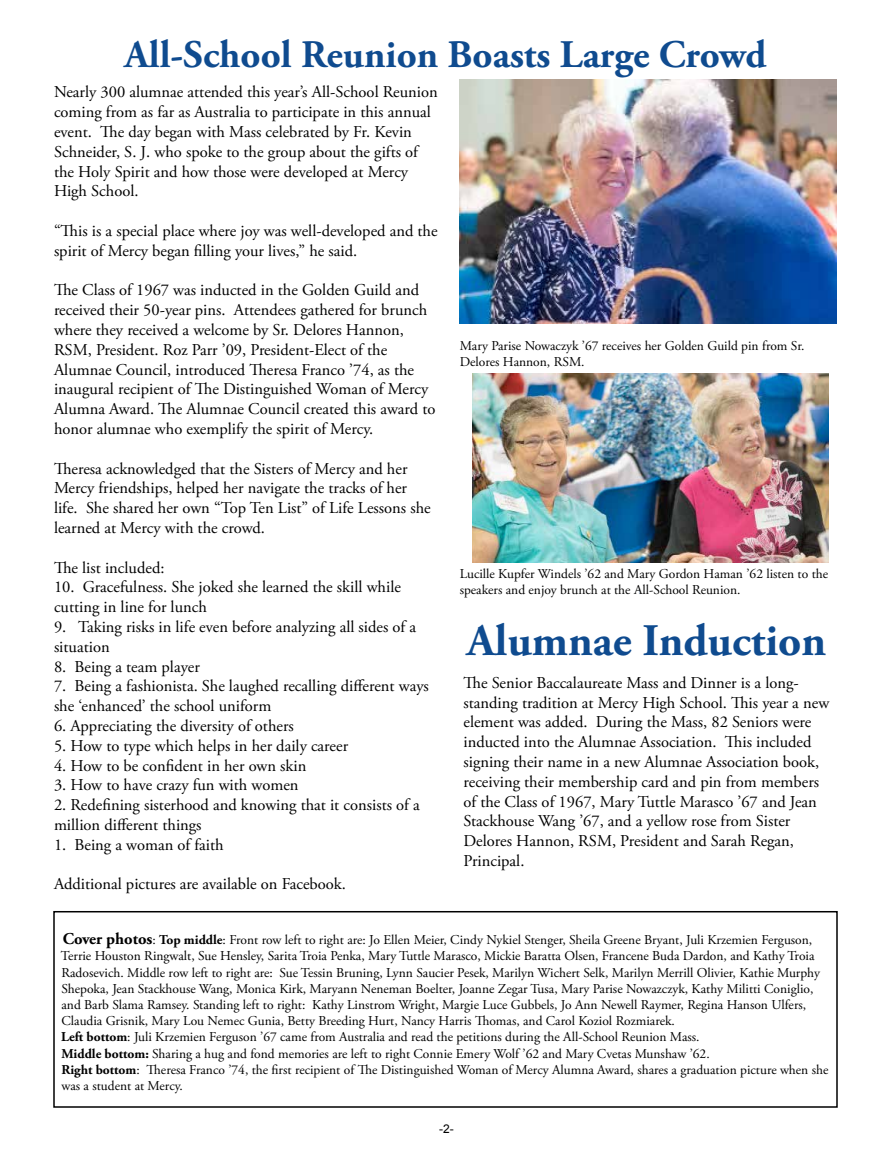
<style>
.page{position:relative;width:891px;height:1161px;background:#fff}
.page>*{position:absolute;margin:0;border:0;box-sizing:border-box;transform-origin:0 0}
.t1{font:700 45px "Adobe Garamond Pro";color:#0f4b8f}
.t2{font:700 39px "Adobe Garamond Pro";color:#0f4b8f}
.t3{font:16.5px/19.8px "Adobe Garamond Pro";color:#000}
.t4{font:13.5px/16.2px "Adobe Garamond Pro";color:#000}
.t5{font:12px "Arial";color:#000}
.s1{font-weight:700;font-size:16.5px}
.s2{font-weight:700}
</style>
<div class="page">
<img style="left:472px;top:374px;width:356px;height:188px">
<img style="left:459px;top:80px;width:378px;height:244px">
<h2 class="t2" style="left:125px;top:32px;width:643px">All-School Reunion Boasts Large Crowd</h2>
<p class="t3" style="left:54px;top:83px;width:385px">Nearly 300 alumnae attended this year’s All-School Reunion coming from as far as Australia to participate in this annual event. The day began with Mass celebrated by Fr. Kevin Schneider, S. J. who spoke to the group about the gifts of the Holy Spirit and how those were developed at Mercy High School.</p>
<p class="t3" style="left:54px;top:222px;width:385px">“This is a special place where joy was well-developed and the spirit of Mercy began filling your lives,” he said.</p>
<p class="t3" style="left:54px;top:281px;width:383px">The Class of 1967 was inducted in the Golden Guild and received their 50-year pins. Attendees gathered for brunch where they received a welcome by Sr. Delores Hannon, RSM, President. Roz Parr ’09, President-Elect of the Alumnae Council, introduced Theresa Franco ’74, as the inaugural recipient of The Distinguished Woman of Mercy Alumna Award. The Alumnae Council created this award to honor alumnae who exemplify the spirit of Mercy.</p>
<p class="t3" style="left:54px;top:459px;width:378px">Theresa acknowledged that the Sisters of Mercy and her Mercy friendships, helped her navigate the tracks of her life. She shared her own “Top Ten List” of Life Lessons she learned at Mercy with the crowd.</p>
<p class="t3" style="left:54px;top:558px;width:112px">The list included:</p>
<p class="t3" style="left:54px;top:578px;width:348px">10. Gracefulness. She joked she learned the skill while cutting in line for lunch</p>
<p class="t3" style="left:54px;top:618px;width:364px">9. Taking risks in life even before analyzing all sides of a situation</p>
<p class="t3" style="left:54px;top:657px;width:147px">8. Being a team player</p>
<p class="t3" style="left:54px;top:677px;width:376px">7. Being a fashionista. She laughed recalling different ways she ‘enhanced’ the school uniform</p>
<p class="t3" style="left:54px;top:717px;width:241px">6. Appreciating the diversity of others</p>
<p class="t3" style="left:54px;top:736px;width:296px">5. How to type which helps in her daily career</p>
<p class="t3" style="left:54px;top:756px;width:254px">4. How to be confident in her own skin</p>
<p class="t3" style="left:54px;top:776px;width:246px">3. How to have crazy fun with women</p>
<p class="t3" style="left:54px;top:796px;width:367px">2. Redefining sisterhood and knowing that it consists of a million different things</p>
<p class="t3" style="left:54px;top:835px;width:171px">1. Being a woman of faith</p>
<p class="t3" style="left:54px;top:875px;width:294px">Additional pictures are available on Facebook.</p>
<p class="t4" style="left:460px;top:338px;width:346px">Mary Parise Nowaczyk ’67 receives her Golden Guild pin from Sr.<br>Delores Hannon, RSM.</p>
<p class="t4" style="left:460px;top:566px;width:370px">Lucille Kupfer Windels ’62 and Mary Gordon Haman ’62 listen to the speakers and enjoy brunch at the All-School Reunion.</p>
<h1 class="t1" style="left:467px;top:614px;width:361px">Alumnae Induction</h1>
<p class="t3" style="left:464px;top:673px;width:367px">The Senior Baccalaureate Mass and Dinner is a long&shy;standing tradition at Mercy High School. This year a new element was added. During the Mass, 82 Seniors were inducted into the Alumnae Association. This included signing their name in a new Alumnae Association book, receiving their membership card and pin from members of the Class of 1967, Mary Tuttle Marasco ’67 and Jean Stackhouse Wang ’67, and a yellow rose from Sister Delores Hannon, RSM, President and Sarah Regan, Principal.</p>
<p class="t4" style="left:61px;top:932px;width:769px"><span class="s1">Cover photos</span>: <span class="s2">Top middle</span>: Front row left to right are: Jo Ellen Meier, Cindy Nykiel Stenger, Sheila Greene Bryant, Juli Krzemien Ferguson, Terrie Houston Ringwalt, Sue Hensley, Sarita Troia Penka, Mary Tuttle Marasco, Mickie Baratta Olsen, Francene Buda Dardon, and Kathy Troia Radosevich. Middle row left to right are: Sue Tessin Bruning, Lynn Saucier Pesek, Marilyn Wichert Selk, Marilyn Merrill Olivier, Kathie Murphy Shepoka, Jean Stackhouse Wang, Monica Kirk, Maryann Neneman Boelter, Joanne Zegar Tusa, Mary Parise Nowazczyk, Kathy Militti Coniglio, and Barb Slama Ramsey. Standing left to right: Kathy Linstrom Wright, Margie Luce Gubbels, Jo Ann Newell Raymer, Regina Hanson Ulfers, Claudia Grisnik, Mary Lou Nemec Gunia, Betty Breeding Hurt, Nancy Harris Thomas, and Carol Koziol Rozmiarek.<br><span class="s2">Left bottom</span>: Juli Krzemien Ferguson ’67 came from Australia and read the petitions during the All-School Reunion Mass.<br><span class="s2">Middle bottom:</span> Sharing a hug and fond memories are left to right Connie Emery Wolf ’62 and Mary Cvetas Munshaw ’62.<br><span class="s2">Right bottom</span>: Theresa Franco ’74, the first recipient of The Distinguished Woman of Mercy Alumna Award, shares a graduation picture when she was a student at Mercy.</p>
<p class="t5" style="left:439px;top:1121px;width:16px">-2-</p>
</div>
